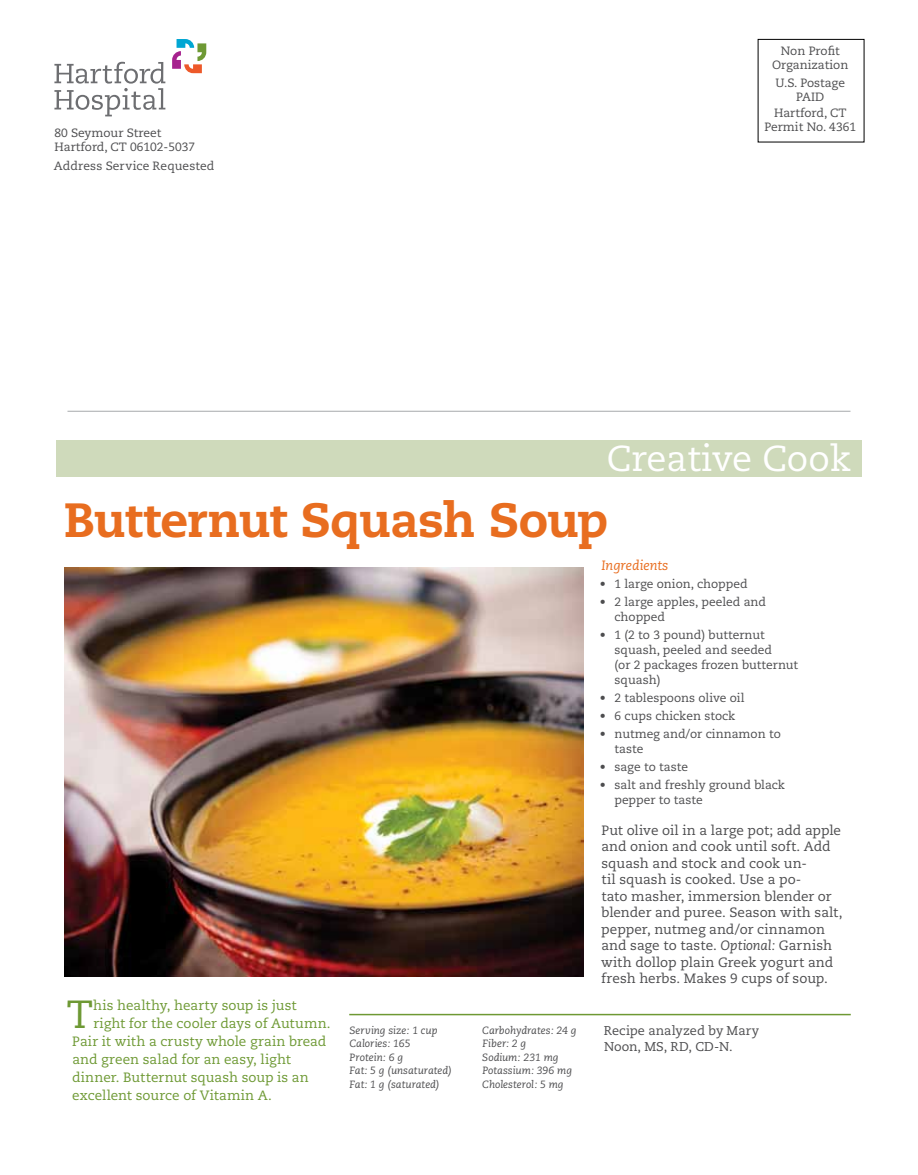
<style>
.page{position:relative;width:918px;height:1175px;background:#fff}
.page>*{position:absolute;margin:0;border:0;box-sizing:border-box;transform-origin:0 0}
.t1{font:800 48px "Caecilia";letter-spacing:-.02em;color:#e86d1f}
.t2{font:39.15px "Caecilia";color:#6e9934}
.t3{font:36px "Caecilia";color:#fff}
.t4{font:13.5px/16.5px "Caecilia";color:#4d4d4f}
.t5{font:13.5px "Caecilia";color:#6e9934}
.t6{font:italic 13.5px "Caecilia";color:#e86d1f}
.t7{font:12.75px/15.8px "Caecilia";letter-spacing:.005em;color:#4d4d4f}
.t8{font:12px/15px "Caecilia";color:#4d4d4f}
.t9{font:italic 10.5px/13.5px "Caecilia";color:#4d4d4f}
.s1{font-style:italic}
</style>
<div class="page">
<div style="left:56px;top:441px;width:806px;height:36px;background:#cfdabb"></div>
<hr style="left:68px;top:411px;width:782px;height:1px;background:#a7a9ac">
<svg style="left:54px;top:62px;width:111px;height:54px"></svg>
<svg style="left:172px;top:39px;width:34px;height:34px"></svg>
<hr style="left:349px;top:1013px;width:502px;height:2px;background:#6e9934">
<img style="left:64px;top:568px;width:520px;height:408px">
<p class="t8" style="left:54px;top:126px;width:142px;line-height:13.5px">80 seymour Street<br>Hartford, ct 06102-5037</p>
<p class="t8" style="left:54px;top:159px;width:162px">Address Service Requested</p>
<p class="t8" style="left:772px;top:44px;width:78px;line-height:14.2px;text-align:center">Non Profit<br>Organization</p>
<p class="t8" style="left:776px;top:76px;width:71px;line-height:14.2px;text-align:center">U.S. Postage<br>PAID</p>
<p class="t8" style="left:765px;top:105px;width:93px;line-height:14.2px;text-align:center">Hartford, CT<br>Permit No. 4361</p>
<h3 class="t3" style="left:607px;top:438px;width:246px">Creative Cook</h3>
<h1 class="t1" style="left:64px;top:490px;width:546px">Butternut Squash Soup</h1>
<p class="t6" style="left:601px;top:558px;width:69px">Ingredients</p>
<p class="t8" style="left:600px;top:576px;width:149px">• 1 large onion, chopped</p>
<p class="t8" style="left:615px;top:594px;width:153px;text-indent:-15px">• 2 large apples, peeled and chopped</p>
<p class="t8" style="left:615px;top:627px;width:185px;text-indent:-15px">• 1 (2 to 3 pound) butternut squash, peeled and seeded<br>(or 2 packages frozen butternut squash)</p>
<p class="t8" style="left:600px;top:690px;width:146px">• 2 tablespoons olive oil</p>
<p class="t8" style="left:600px;top:708px;width:137px">• 6 cups chicken stock</p>
<p class="t8" style="left:615px;top:726px;width:168px;text-indent:-15px">• nutmeg and/or cinnamon to taste</p>
<p class="t8" style="left:600px;top:759px;width:90px">• sage to taste</p>
<p class="t8" style="left:615px;top:777px;width:172px;text-indent:-15px">• salt and freshly ground black pepper to taste</p>
<p class="t4" style="left:601px;top:822px;width:243px">Put olive oil in a large pot; add apple and onion and cook until soft. Add squash and stock and cook un-<br>til squash is cooked. Use a po-<br>tato masher, immersion blender or blender and puree. Season with salt, pepper, nutmeg and/or cinnamon and sage to taste. <span class="s1">Optional:</span> Garnish with dollop plain Greek yogurt and fresh herbs. Makes 9 cups of soup.</p>
<h2 class="t2" style="left:67px;top:991px;width:28px">T</h2>
<p class="t5" style="left:93px;top:997px;width:205px">his healthy, hearty soup is just</p>
<p class="t5" style="left:93px;top:1015px;width:239px">right for the cooler days of Autumn.</p>
<p class="t5" style="left:72px;top:1033px;width:256px">Pair it with a crusty whole grain bread</p>
<p class="t5" style="left:72px;top:1051px;width:220px">and green salad for an easy, light</p>
<p class="t5" style="left:72px;top:1069px;width:238px">dinner. Butternut squash soup is an</p>
<p class="t5" style="left:72px;top:1087px;width:201px">excellent source of Vitamin A.</p>
<p class="t7" style="left:604px;top:1023px;width:157px">Recipe analyzed by Mary<br>Noon, MS, RD, CD-N.</p>
<p class="t9" style="left:350px;top:1023px;width:104px">Serving size: 1 cup<br>Calories: 165<br>Protein: 6 g<br>Fat: 5 g (unsaturated)<br>Fat: 1 g (saturated)</p>
<p class="t9" style="left:482px;top:1023px;width:96px">Carbohydrates: 24 g<br>Fiber: 2 g<br>Sodium: 231 mg<br>Potassium: 396 mg<br>Cholesterol: 5 mg</p>
</div>
